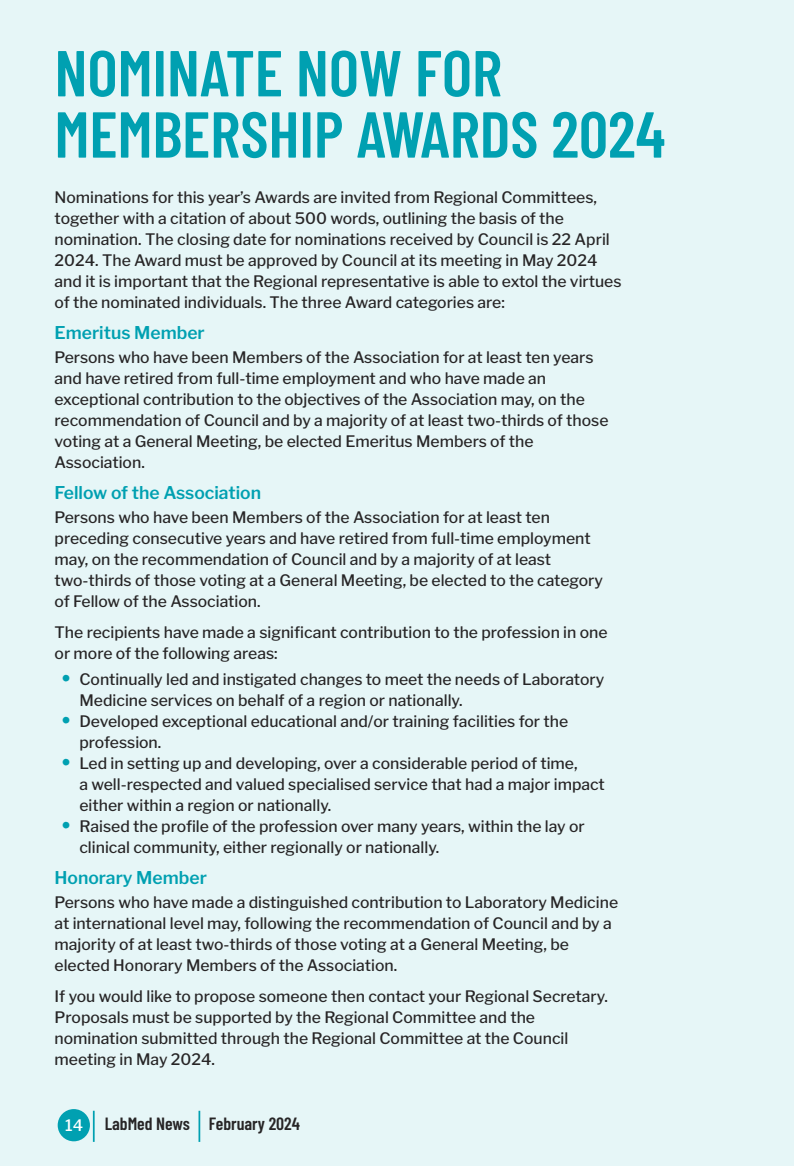
<style>
.page{position:relative;width:794px;height:1166px;background:#e6f6f7}
.page>*{position:absolute;margin:0;border:0;box-sizing:border-box;transform-origin:0 0}
.t1{font:600 64.75px/61.2px "Barlow Condensed";color:#00a0b1}
.t2{font:600 17.85px "Barlow Condensed";color:#272526}
.t3{font:600 17.5px "Libre Franklin";color:#00a0b1}
.t4{font:500 15.75px/21px "Libre Franklin";color:#272526}
.s1{font-size:31.5px;color:#00a0b1}
.s2{font-family:"Libre Franklin";font-weight:500;font-size:15.75px;color:#fff}
</style>
<div class="page">
<hr style="left:93px;top:1111px;width:2px;height:31px;background:#00a0b1">
<hr style="left:198px;top:1111px;width:2px;height:31px;background:#00a0b1">
<div style="left:58px;top:1109px;width:32px;height:32px;background:#00a0b1;border-radius:50%"></div>
<h1 class="t1" style="left:55px;top:38px;width:612px">NOMINATE NOW FOR<br>MEMBERSHIP AWARDS 2024</h1>
<p class="t4" style="left:55px;top:185px;width:568px">Nominations for this year’s Awards are invited from Regional Committees, together with a citation of about 500 words, outlining the basis of the nomination. The closing date for nominations received by Council is 22 April 2024. The Award must be approved by Council at its meeting in May 2024 and it is important that the Regional representative is able to extol the virtues of the nominated individuals. The three Award categories are:</p>
<p class="t3" style="left:55px;top:319px;width:152px">Emeritus Member</p>
<p class="t4" style="left:55px;top:345px;width:555px">Persons who have been Members of the Association for at least ten years and have retired from full-time employment and who have made an exceptional contribution to the objectives of the Association may, on the recommendation of Council and by a majority of at least two-thirds of those voting at a General Meeting, be elected Emeritus Members of the Association.</p>
<p class="t3" style="left:55px;top:479px;width:208px">Fellow of the Association</p>
<p class="t4" style="left:55px;top:505px;width:550px">Persons who have been Members of the Association for at least ten preceding consecutive years and have retired from full-time employment may, on the recommendation of Council and by a majority of at least two-thirds of those voting at a General Meeting, be elected to the category of Fellow of the Association.</p>
<p class="t4" style="left:55px;top:620px;width:554px">The recipients have made a significant contribution to the profession in one or more of the following areas:</p>
<p class="t4" style="left:79px;top:667px;width:526px;text-indent:-18px"><span class="s1">•</span> Continually led and instigated changes to meet the needs of Laboratory<br>Medicine services on behalf of a region or nationally.</p>
<p class="t4" style="left:79px;top:709px;width:490px;text-indent:-18px"><span class="s1">•</span> Developed exceptional educational and/or training facilities for the profession.</p>
<p class="t4" style="left:79px;top:751px;width:527px;text-indent:-18px"><span class="s1">•</span> Led in setting up and developing, over a considerable period of time,<br>a well-respected and valued specialised service that had a major impact either within a region or nationally.</p>
<p class="t4" style="left:79px;top:814px;width:507px;text-indent:-18px"><span class="s1">•</span> Raised the profile of the profession over many years, within the lay or clinical community, either regionally or nationally.</p>
<p class="t3" style="left:55px;top:864px;width:154px">Honorary Member</p>
<p class="t4" style="left:55px;top:890px;width:565px">Persons who have made a distinguished contribution to Laboratory Medicine at international level may, following the recommendation of Council and by a majority of at least two-thirds of those voting at a General Meeting, be elected Honorary Members of the Association.</p>
<p class="t4" style="left:55px;top:984px;width:555px">If you would like to propose someone then contact your Regional Secretary.<br>Proposals must be supported by the Regional Committee and the nomination submitted through the Regional Committee at the Council meeting in May 2024.</p>
<p class="t2" style="left:65px;top:1111px;width:236px"><span class="s2">14</span> LabMed News February 2024</p>
</div>
